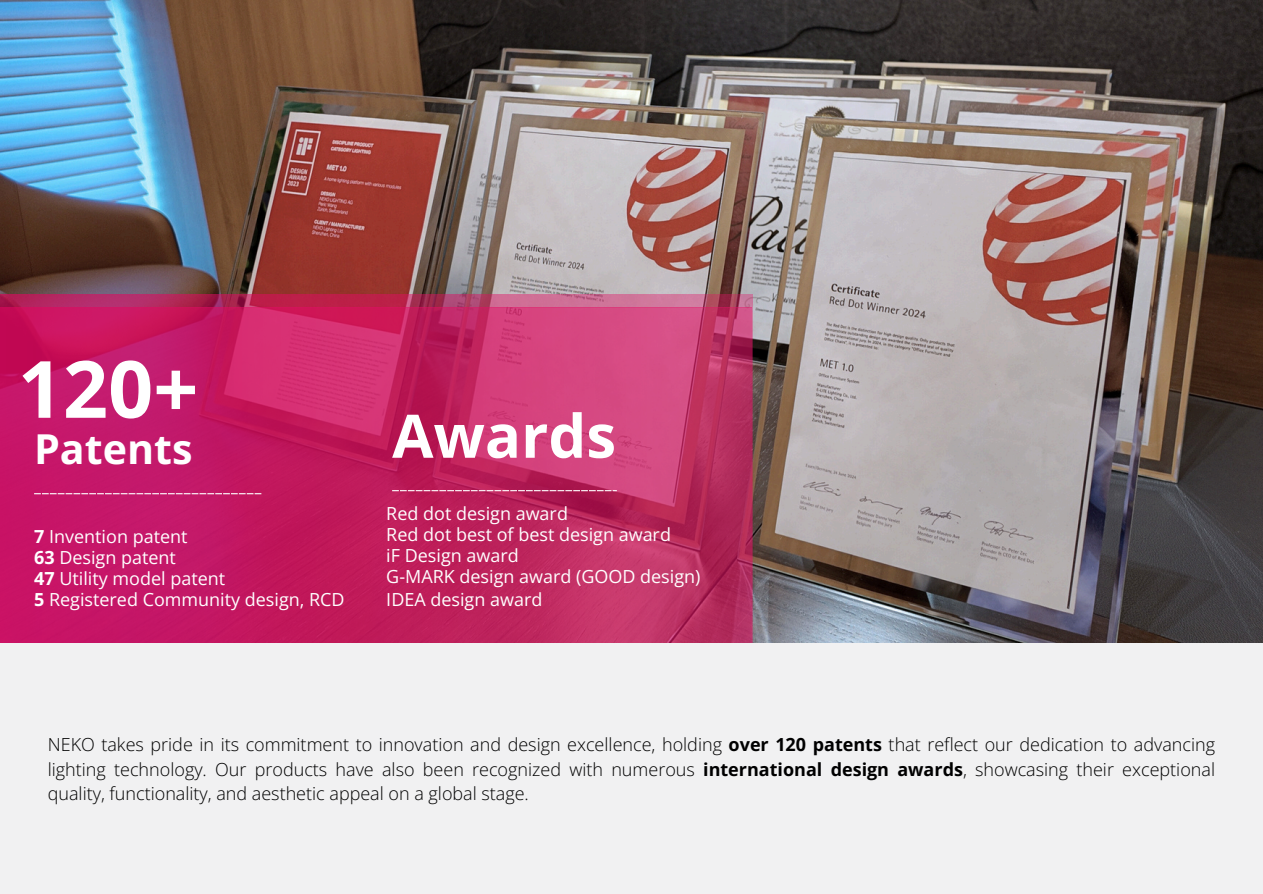
<style>
.page{position:relative;width:1263px;height:894px;background:#fff}
.page>*{position:absolute;margin:0;border:0;box-sizing:border-box;transform-origin:0 0}
.t1{font:700 78.9px "Open Sans";color:#fff}
.t2{font:700 60px "Open Sans";color:#fff}
.t3{font:700 41.25px "Open Sans";color:#fff}
.t4{font:300 18px/24.8px "Open Sans";color:#000;text-align:justify}
.t5{font:18px "Open Sans";color:#fff}
.s1{font-weight:700}
</style>
<div class="page">
<div style="left:0;top:0;width:1263px;height:893px;background:#f1f1f2"></div>
<img style="left:0;top:0;width:1263px;height:642px">
<svg style="left:0;top:295px;width:752px;height:13px;background:#ba3d6a"></svg>
<svg style="left:0;top:308px;width:752px;height:334px;background:#c42466"></svg>
<svg style="left:34px;top:493px;width:227px;height:1px"></svg>
<svg style="left:392px;top:490px;width:225px;height:1px"></svg>
<h1 class="t1" style="left:18px;top:333px;width:182px">120+</h1>
<p class="t3" style="left:34px;top:420px;width:160px">Patents</p>
<h3 class="t5" style="left:34px;top:523px;width:155px"><span class="s1">7</span> Invention patent</h3>
<h2 class="t5" style="left:34px;top:544px;width:143px"><span class="s1">63</span> Design patent</h2>
<p class="t5" style="left:34px;top:565px;width:193px"><span class="s1">47</span> Utility model patent</p>
<p class="t5" style="left:34px;top:586px;width:312px"><span class="s1">5</span> Registered Community design, RCD</p>
<p class="t2" style="left:392px;top:393px;width:226px">Awards</p>
<p class="t5" style="left:386px;top:501px;width:183px">Red dot design award</p>
<p class="t5" style="left:386px;top:521px;width:286px">Red dot best of best design award</p>
<p class="t5" style="left:386px;top:542px;width:134px">iF Design award</p>
<p class="t5" style="left:386px;top:563px;width:316px">G-MARK design award (GOOD design)</p>
<p class="t5" style="left:386px;top:586px;width:158px">IDEA design award</p>
<p class="t4" style="left:48px;top:731px;width:1169px">NEKO takes pride in its commitment to innovation and design excellence, holding <span class="s1">over 120 patents</span> that reflect our dedication to advancing lighting technology. Our products have also been recognized with numerous <span class="s1">international design awards</span>, showcasing their exceptional quality, functionality, and aesthetic appeal on a global stage.</p>
</div>
